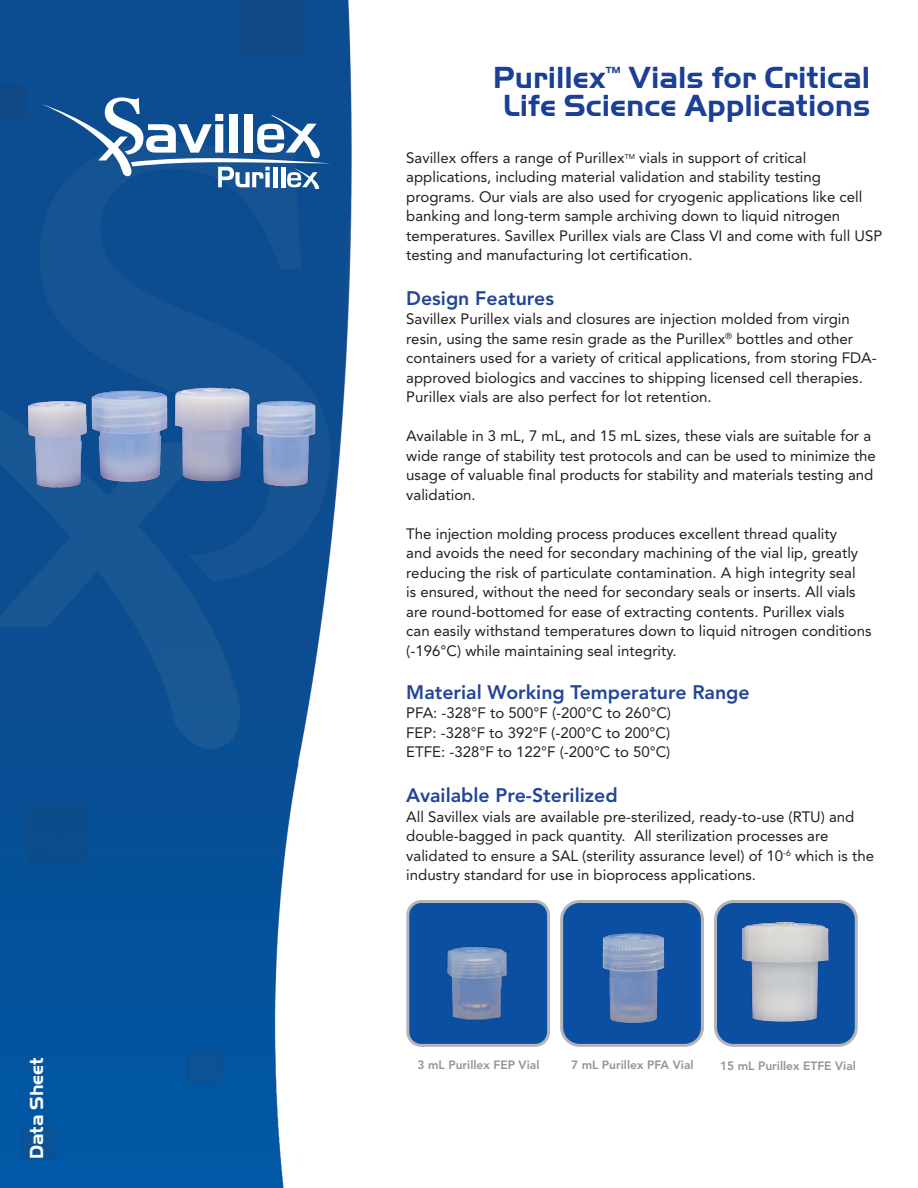
<style>
.page{position:relative;width:918px;height:1188px;background:#fff}
.page>*{position:absolute;margin:0;border:0;box-sizing:border-box;transform-origin:0 0}
.t1{font:700 31.5px "Handel Got D";color:#1b3f94}
.t2{font:800 19.5px "Avenir LT Std";color:#214599}
.t3{font:700 19.5px "Handel Got D";color:#fff}
.t4{font:15px/19.5px "Avenir LT Std";color:#231f20}
.t5{font:800 12px "Avenir LT Std";color:#919396}
</style>
<div class="page">
<img style="left:0;top:0;width:352px;height:1188px">
<svg style="left:42px;top:97px;width:289px;height:92px"></svg>
<img style="left:23px;top:378px;width:307px;height:156px">
<div style="left:408px;top:902px;width:141px;height:143px;background:#0a4fa2;border-radius:14px"></div>
<img style="left:446px;top:946px;width:62px;height:75px">
<div style="left:406px;top:900px;width:144px;height:147px;border:3px solid #b4b5b8;border-radius:14px"></div>
<div style="left:562px;top:902px;width:140px;height:143px;background:#0a4fa2;border-radius:18px"></div>
<img style="left:602px;top:933px;width:63px;height:91px">
<div style="left:560px;top:900px;width:144px;height:147px;border:3px solid #b4b5b8;border-radius:18px"></div>
<img style="left:718px;top:904px;width:136px;height:139px">
<div style="left:714px;top:900px;width:144px;height:147px;border:3px solid #b4b5b8;border-radius:18px"></div>
<p class="t1" style="left:493px;top:59px;width:379px">Purillex<sup>™</sup> Vials for Critical</p>
<p class="t1" style="left:503px;top:88px;width:369px">Life Science Applications</p>
<p class="t4" style="left:406px;top:148px;width:477px">Savillex offers a range of Purillex<sup>TM</sup> vials in support of critical applications, including material validation and stability testing programs. Our vials are also used for cryogenic applications like cell banking and long-term sample archiving down to liquid nitrogen temperatures. Savillex Purillex vials are Class VI and come with full USP testing and manufacturing lot certification.</p>
<p class="t2" style="left:406px;top:286px;width:149px">Design Features</p>
<p class="t4" style="left:406px;top:309px;width:472px">Savillex Purillex vials and closures are injection molded from virgin resin, using the same resin grade as the Purillex<sup>®</sup> bottles and other containers used for a variety of critical applications, from storing FDA&shy;approved biologics and vaccines to shipping licensed cell therapies.<br>Purillex vials are also perfect for lot retention.</p>
<p class="t4" style="left:406px;top:426px;width:471px">Available in 3 mL, 7 mL, and 15 mL sizes, these vials are suitable for a wide range of stability test protocols and can be used to minimize the usage of valuable final products for stability and materials testing and validation.</p>
<p class="t4" style="left:406px;top:524px;width:467px">The injection molding process produces excellent thread quality<br>and avoids the need for secondary machining of the vial lip, greatly reducing the risk of particulate contamination. A high integrity seal<br>is ensured, without the need for secondary seals or inserts. All vials are round-bottomed for ease of extracting contents. Purillex vials can easily withstand temperatures down to liquid nitrogen conditions (-196°C) while maintaining seal integrity.</p>
<p class="t2" style="left:406px;top:680px;width:345px">Material Working Temperature Range</p>
<p class="t4" style="left:406px;top:703px;width:266px">PFA: -328°F to 500°F (-200°C to 260°C)</p>
<p class="t4" style="left:406px;top:723px;width:265px">FEP: -328°F to 392°F (-200°C to 200°C)</p>
<p class="t4" style="left:406px;top:742px;width:266px">ETFE: -328°F to 122°F (-200°C to 50°C)</p>
<p class="t2" style="left:406px;top:784px;width:213px">Available Pre-Sterilized</p>
<p class="t4" style="left:406px;top:807px;width:469px">All Savillex vials are available pre-sterilized, ready-to-use (RTU) and double-bagged in pack quantity. All sterilization processes are validated to ensure a SAL (sterility assurance level) of 10<sup>-6</sup> which is the industry standard for use in bioprocess applications.</p>
<p class="t3" style="left:26px;top:1159px;width:104px;rotate:-90deg">Data Sheet</p>
<p class="t5" style="left:418px;top:1058px;width:123px">3 mL Purillex FEP Vial</p>
<p class="t5" style="left:571px;top:1058px;width:124px">7 mL Purillex PFA Vial</p>
<p class="t5" style="left:720px;top:1058px;width:137px">15 mL Purillex ETFE Vial</p>
</div>
